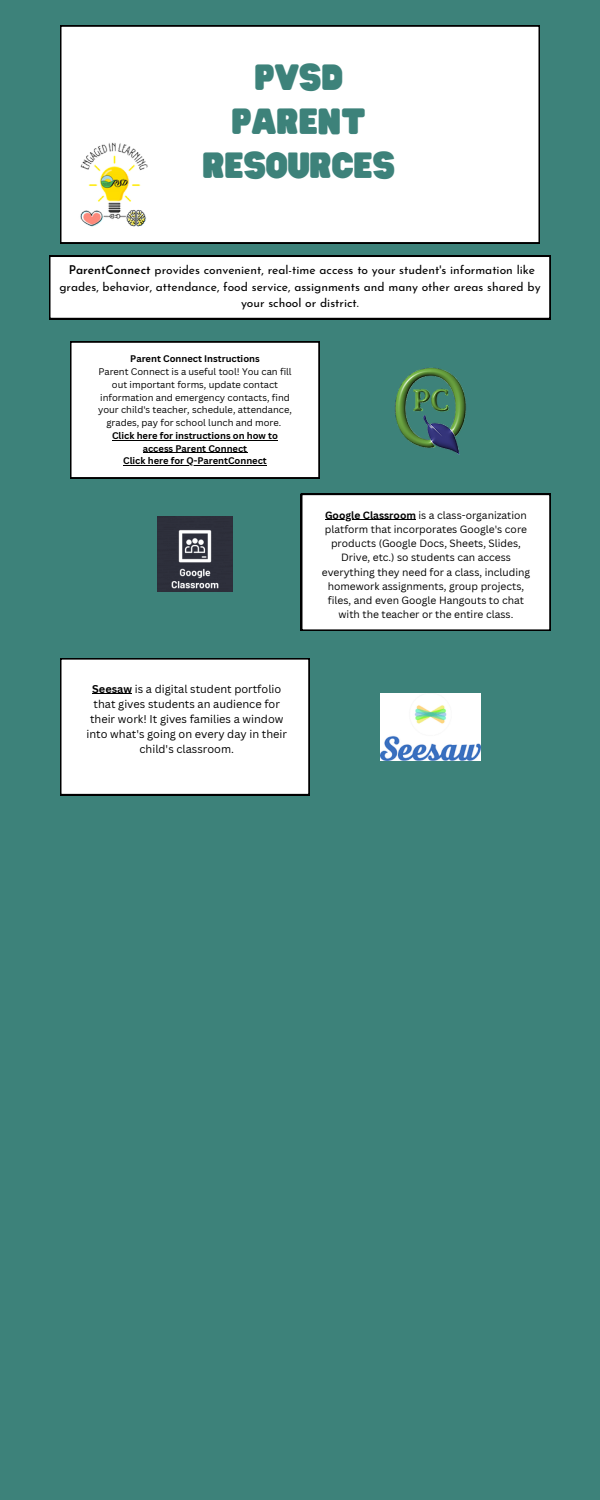
<style>
.page{position:relative;width:600px;height:1500px;background:#3d827a}
.page>*{position:absolute;margin:0;border:0;box-sizing:border-box;transform-origin:0 0}
.t1{font:32px/44.2px "Hitand Run";color:#3d827a;text-align:center}
.t2{font:12px/16.5px "Josefin Sans";color:#000;text-align:center}
.t3{font:11px/15px "Canva Sans";color:#000;text-align:center}
.t4{font:10.3px/14.2px "Canva Sans";color:#000;text-align:center}
.t5{font:9.4px/12.8px "Canva Sans";color:#000;text-align:center}
.t6{font:700 9.4px/12.8px "Canva Sans";color:#000;text-align:center}
.s1{font-weight:600}
.s2{font-weight:700}
</style>
<div class="page">
<div style="left:60px;top:25px;width:480px;height:219px;background:#fff"></div>
<img style="left:70px;top:135px;width:86px;height:99px">
<div style="left:70px;top:341px;width:250px;height:138px;background:#fff"></div>
<div style="left:49px;top:256px;width:502px;height:63px;background:#fff"></div>
<img style="left:395px;top:367px;width:71px;height:88px">
<img style="left:158px;top:516px;width:75px;height:75px">
<div style="left:301px;top:494px;width:250px;height:137px;background:#fff"></div>
<img style="left:381px;top:694px;width:100px;height:66px">
<hr style="left:112px;top:440px;width:166px;height:1px;background:#000">
<hr style="left:143px;top:452px;width:104px;height:1px;background:#000">
<hr style="left:123px;top:465px;width:144px;height:1px;background:#000">
<hr style="left:325px;top:519px;width:91px;height:1px;background:#000">
<div style="left:60px;top:658px;width:250px;height:137px;background:#fff"></div>
<hr style="left:92px;top:693px;width:40px;height:1px;background:#000">
<h1 class="t1" style="left:202px;top:57px;width:194px">PVSD<br>PARENT<br>RESOURCES</h1>
<p class="t2" style="left:59px;top:263px;width:483px"><span class="s1">ParentConnect</span> provides convenient, real-time access to your student's information like grades, behavior, attendance, food service, assignments and many other areas shared by your school or district.</p>
<p class="t6" style="left:130px;top:352px;width:131px">Parent Connect Instructions</p>
<p class="t5" style="left:98px;top:365px;width:195px">Parent Connect is a useful tool! You can fill out important forms, update contact information and emergency contacts, find your child's teacher, schedule, attendance, grades, pay for school lunch and more.</p>
<p class="t6" style="left:112px;top:429px;width:167px">Click here for instructions on how to access Parent Connect<br>Click here for Q-ParentConnect</p>
<p class="t3" style="left:87px;top:681px;width:202px"><span class="s2">Seesaw</span> is a digital student portfolio that gives students an audience for their work! It gives families a window into what's going on every day in their child's classroom.</p>
<p class="t4" style="left:322px;top:507px;width:210px"><span class="s2">Google Classroom</span> is a class-organization platform that incorporates Google's core products (Google Docs, Sheets, Slides, Drive, etc.) so students can access everything they need for a class, including homework assignments, group projects, files, and even Google Hangouts to chat with the teacher or the entire class.</p>
</div>
